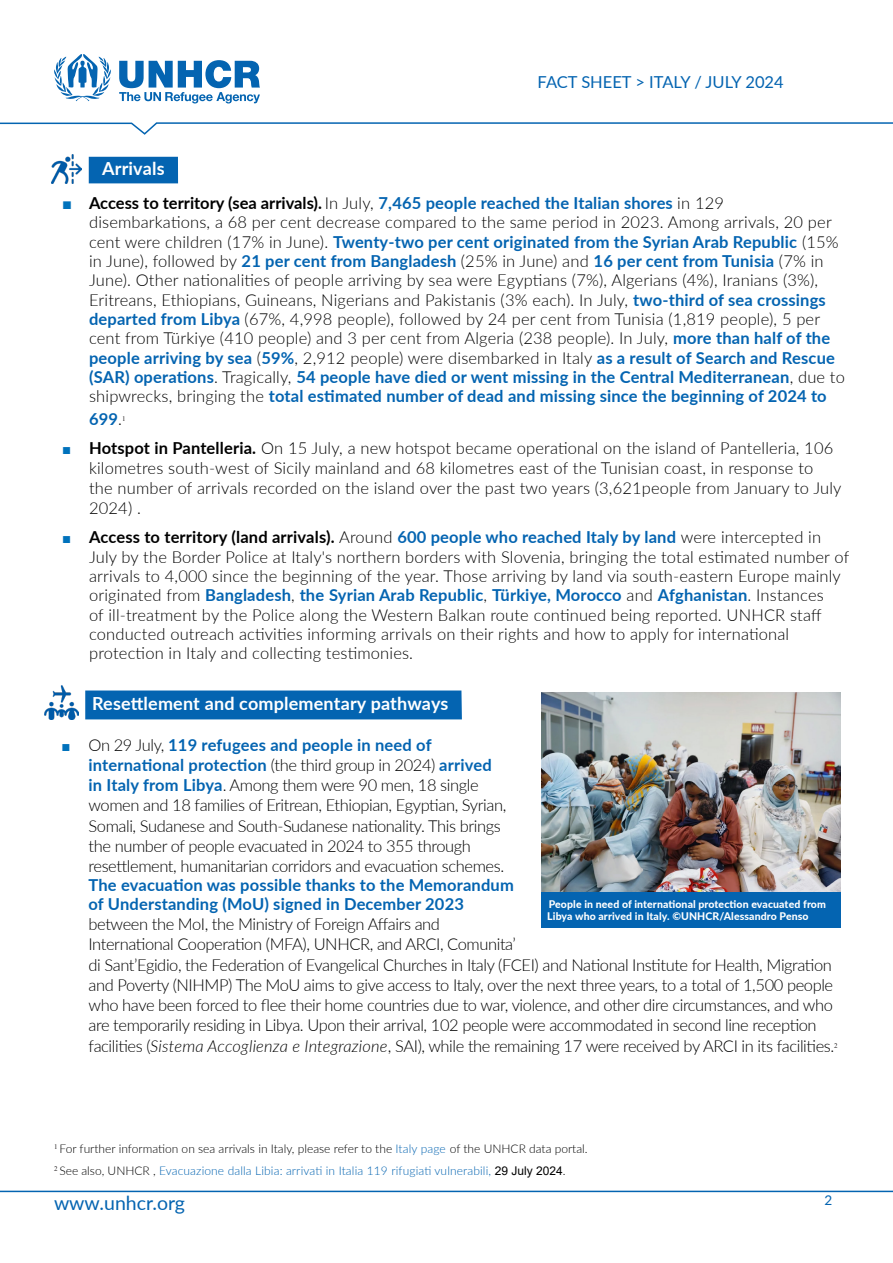
<style>
.page{position:relative;width:893px;height:1263px;background:#fff}
.page>*{position:absolute;margin:0;border:0;box-sizing:border-box;transform-origin:0 0}
.t1{font:19.5px "Lato";color:#0464b1}
.t2{font:700 18px "Lato";letter-spacing:.01em;color:#fff}
.t3{font:300 16.5px/19.4px "Lato";color:#000}
.t4{font:300 16.5px/20.1px "Lato";letter-spacing:-.025em;color:#000}
.t5{font:16.5px "Lato";color:#0464b1}
.t6{font:700 16.5px "Lato";color:#0464b1}
.t7{font:13.5px "Lato";color:#0464b1}
.t8{font:300 12px "Lato";color:#000}
.t9{font:300 12px "Lato";letter-spacing:.01em;color:#0464b1}
.t10{font:800 10.5px/12px "Lato";letter-spacing:.01em;color:#fff}
.t11{font:7.05px "Times New Roman";color:#231f20}
.s1{font-family:"Arial";font-weight:400;color:#0072bc}
.s2{font-weight:700}
.s3{font-weight:700;color:#0464b1}
.s4{font-weight:300;color:#000}
.s5{font-family:"Arial";font-weight:400;font-size:15px;color:#0072bc}
.s6{font-style:italic}
.s7{color:#0464b1}
.s8{color:#000}
.s9{font-family:"Arial";font-weight:400;color:#000}
</style>
<div class="page">
<svg style="left:0;top:122px;width:893px;height:13px"></svg>
<hr style="left:0;top:1191px;width:893px;height:1px;background:#0464b1">
<svg style="left:54px;top:54px;width:57px;height:47px"></svg>
<svg style="left:119px;top:60px;width:141px;height:43px"></svg>
<div style="left:89px;top:157px;width:89px;height:26px;background:#0464b1"></div>
<img style="left:52px;top:154px;width:30px;height:30px">
<img style="left:541px;top:692px;width:299px;height:200px">
<div style="left:541px;top:892px;width:299px;height:36px;background:#0464b1"></div>
<div style="left:85px;top:690px;width:377px;height:29px;background:#0464b1"></div>
<img style="left:45px;top:685px;width:34px;height:34px">
<p class="t2" style="left:102px;top:155px;width:64px">Arrivals</p>
<p class="t5" style="left:538px;top:70px;width:248px">FACT SHEET &gt; ITALY / JULY 2024</p>
<p class="t3" style="left:89px;top:193px;width:757px;text-indent:-27px"><span class="s1">■</span> <span class="s2">Access to territory (sea arrivals).</span> In July, <span class="s3">7,465 people reached the Italian shores</span> in 129 disembarkations, a 68 per cent decrease compared to the same period in 2023. Among arrivals, 20 per cent were children (17% in June). <span class="s3">Twenty-two per cent originated from the Syrian Arab Republic</span> (15% in June), followed by <span class="s3">21 per cent from Bangladesh</span> (25% in June) and <span class="s3">16 per cent from Tunisia</span> (7% in June). Other nationalities of people arriving by sea were Egyptians (7%), Algerians (4%), Iranians (3%), Eritreans, Ethiopians, Guineans, Nigerians and Pakistanis (3% each). In July, <span class="s3">two-third of sea crossings departed from Libya</span> (67%, 4,998 people), followed by 24 per cent from Tunisia (1,819 people), 5 per cent from Türkiye (410 people) and 3 per cent from Algeria (238 people). In July, <span class="s3">more than half of the people arriving by sea</span> (<span class="s3">59%</span>, 2,912 people) were disembarked in Italy <span class="s3">as a result of Search and Rescue (SAR) operations</span>. Tragically, <span class="s3">54 people have died or went missing in the Central Mediterranean</span>, due to shipwrecks, bringing the <span class="s3">total estimated number of dead and missing since the beginning of 2024 to</span></p>
<p class="t6" style="left:89px;top:407px;width:35px">699<span class="s4">.</span></p>
<p class="t11" style="left:122px;top:414px;width:5px">1</p>
<p class="t3" style="left:89px;top:437px;width:754px;line-height:20.2px;text-indent:-27px"><span class="s5">■</span> <span class="s2">Hotspot in Pantelleria.</span> On 15 July, a new hotspot became operational on the island of Pantelleria, 106 kilometres south-west of Sicily mainland and 68 kilometres east of the Tunisian coast, in response to<br>the number of arrivals recorded on the island over the past two years (3,621people from January to July 2024) .</p>
<p class="t3" style="left:89px;top:527px;width:762px;text-indent:-27px"><span class="s5">■</span> <span class="s2">Access to territory (land arrivals).</span> Around <span class="s3">600 people who reached Italy by land</span> were intercepted in July by the Border Police at Italy's northern borders with Slovenia, bringing the total estimated number of arrivals to 4,000 since the beginning of the year. Those arriving by land via south-eastern Europe mainly originated from <span class="s3">Bangladesh</span>, <span class="s3">the Syrian Arab Republic</span>, <span class="s3">Türkiye, Morocco</span> and <span class="s3">Afghanistan</span>. Instances<br>of ill-treatment by the Police along the Western Balkan route continued being reported. UNHCR staff conducted outreach activities informing arrivals on their rights and how to apply for international protection in Italy and collecting testimonies.</p>
<p class="t2" style="left:92px;top:690px;width:358px">Resettlement and complementary pathways</p>
<p class="t4" style="left:89px;top:734px;width:747px;text-indent:-27px"><span class="s5">■</span> On 29 July, <span class="s3">119 refugees and people in need of<br>international protection</span> (the third group in 2024) <span class="s3">arrived<br>in Italy from Libya</span>. Among them were 90 men, 18 single<br>women and 18 families of Eritrean, Ethiopian, Egyptian, Syrian,<br>Somali, Sudanese and South-Sudanese nationality. This brings<br>the number of people evacuated in 2024 to 355 through<br>resettlement, humanitarian corridors and evacuation schemes.<br><span class="s3">The evacuation was possible thanks to the Memorandum<br>of Understanding (MoU) signed in December 2023<br></span>between the MoI, the Ministry of Foreign Affairs and<br>International Cooperation (MFA), UNHCR, and ARCI, Comunita’<br>di Sant’Egidio, the Federation of Evangelical Churches in Italy (FCEI) and National Institute for Health, Migration and Poverty (NIHMP) The MoU aims to give access to Italy, over the next three years, to a total of 1,500 people who have been forced to flee their home countries due to war, violence, and other dire circumstances, and who are temporarily residing in Libya. Upon their arrival, 102 people were accommodated in second line reception facilities (<span class="s6">Sistema Accoglienza e Integrazione</span>, SAI), while the remaining 17 were received by ARCI in its facilities.</p>
<p class="t10" style="left:547px;top:898px;width:280px">People in need of international protection evacuated from<br>Libya who arrived in Italy. ©UNHCR/Alessandro Penso</p>
<p class="t11" style="left:834px;top:1040px;width:5px">2</p>
<p class="t8" style="left:54px;top:1140px;width:535px"><sup>1</sup> For further information on sea arrivals in Italy, please refer to the <span class="s7">Italy page</span> of the UNHCR data portal.</p>
<p class="t9" style="left:54px;top:1162px;width:513px"><sup>2</sup> <span class="s8">See also, UNHCR ,</span> Evacuazione dalla Libia: arrivati in Italia 119 rifugiati vulnerabili, <span class="s9">29 July 2024</span><span class="s8">.</span></p>
<p class="t1" style="left:54px;top:1189px;width:133px">www.unhcr.org</p>
<p class="t7" style="left:824px;top:1190px;width:9px">2</p>
</div>
